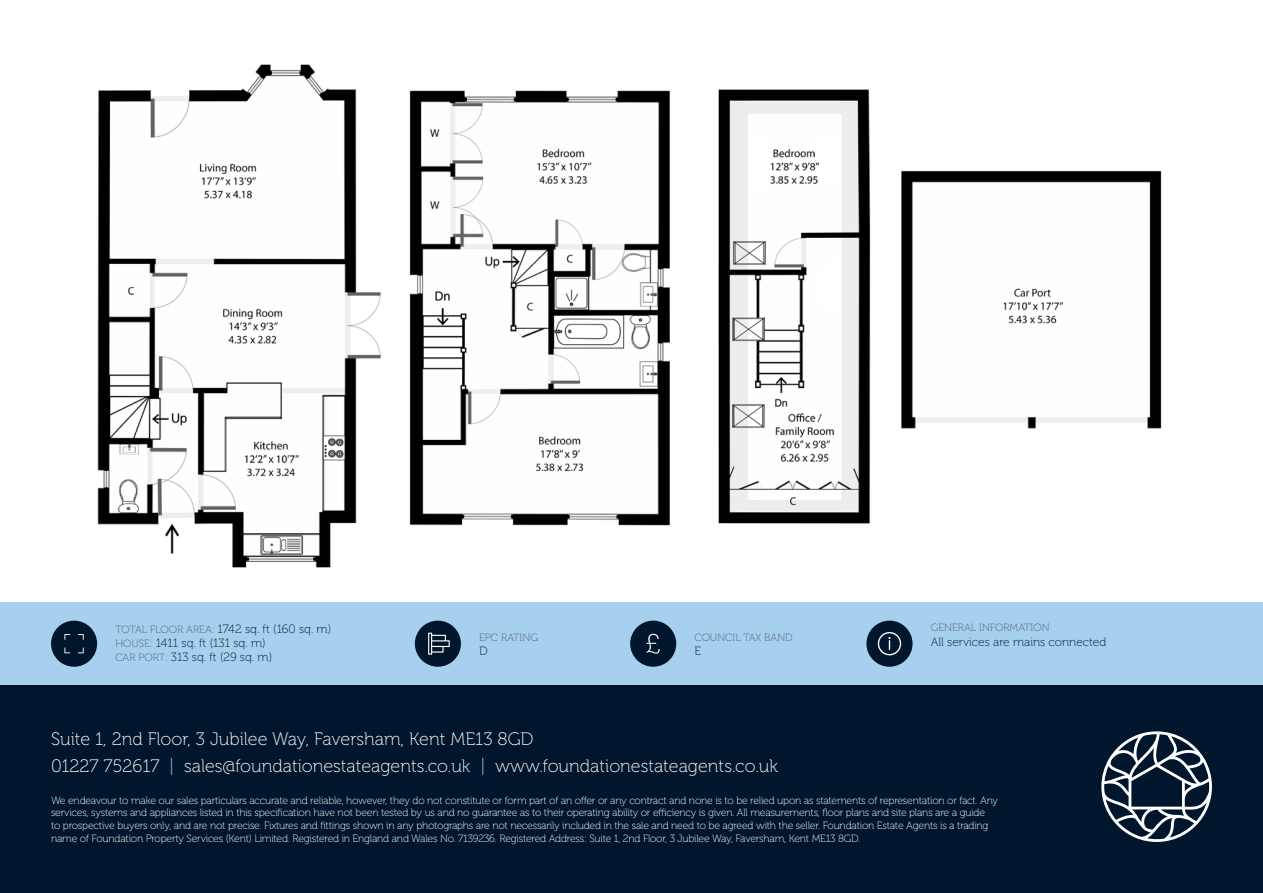
<style>
.page{position:relative;width:1263px;height:893px;background:#fff}
.page>*{position:absolute;margin:0;border:0;box-sizing:border-box;transform-origin:0 0}
.t1{font:18px/27px "Museo 100";color:#fff}
.t2{font:12px/14.4px "Museo 100";color:#00162c}
.t3{font:10.5px/12.6px "Museo 100";letter-spacing:-.02em;color:#fff}
.t4{font:10.5px "Museo 100";color:#4f5e6d}
.s1{font-size:10.5px;color:#4f5e6d}
.s2{color:#a7cfee}
</style>
<div class="page">
<div style="left:0;top:685px;width:1263px;height:208px;background:#00162c"></div>
<svg style="left:1101px;top:731px;width:111px;height:111px"></svg>
<div style="left:0;top:602px;width:1263px;height:83px;background:#a7cfee"></div>
<img style="left:97px;top:64px;width:1065px;height:504px">
<div style="left:51px;top:621px;width:46px;height:46px;background:#00162c;border-radius:50%"></div>
<div style="left:415px;top:621px;width:46px;height:46px;background:#00162c;border-radius:50%"></div>
<div style="left:630px;top:621px;width:46px;height:46px;background:#00162c;border-radius:50%"></div>
<div style="left:866px;top:621px;width:46px;height:46px;background:#00162c;border-radius:50%"></div>
<svg style="left:64px;top:634px;width:20px;height:19px"></svg>
<svg style="left:428px;top:633px;width:22px;height:22px"></svg>
<svg style="left:647px;top:634px;width:13px;height:20px"></svg>
<svg style="left:878px;top:632px;width:23px;height:23px"></svg>
<p class="t2" style="left:115px;top:622px;width:217px"><span class="s1">TOTAL FLOOR AREA:</span> 1742 sq. ft (160 sq. m)<br><span class="s1">HOUSE:</span> 1411 sq. ft (131 sq. m)<br><span class="s1">CAR PORT:</span> 313 sq. ft (29 sq. m)</p>
<p class="t4" style="left:479px;top:631px;width:60px">EPC RATING</p>
<p class="t2" style="left:479px;top:644px;width:10px">D</p>
<p class="t4" style="left:694px;top:631px;width:100px">COUNCIL TAX BAND</p>
<p class="t2" style="left:694px;top:644px;width:8px">E</p>
<p class="t4" style="left:931px;top:622px;width:120px">GENERAL INFORMATION</p>
<p class="t2" style="left:931px;top:635px;width:177px">All services are mains connected</p>
<h1 class="t1" style="left:51px;top:726px;width:728px">Suite 1, 2nd Floor, 3 Jubilee Way, Faversham, Kent ME13 8GD<br>01227 752617 <span class="s2">|</span> sales@foundationestateagents.co.uk <span class="s2">|</span> www.foundationestateagents.co.uk</h1>
<p class="t3" style="left:51px;top:794px;width:949px">We endeavour to make our sales particulars accurate and reliable, however, they do not constitute or form part of an offer or any contract and none is to be relied upon as statements of representation or fact. Any services, systems and appliances listed in this specification have not been tested by us and no guarantee as to their operating ability or efficiency is given. All measurements, floor plans and site plans are a guide<br>to prospective buyers only, and are not precise. Fixtures and fittings shown in any photographs are not necessarily included in the sale and need to be agreed with the seller. Foundation Estate Agents is a trading name of Foundation Property Services (Kent) Limited. Registered in England and Wales No. 7139236. Registered Address: Suite 1, 2nd Floor, 3 Jubilee Way, Faversham, Kent ME13 8GD.</p>
</div>
